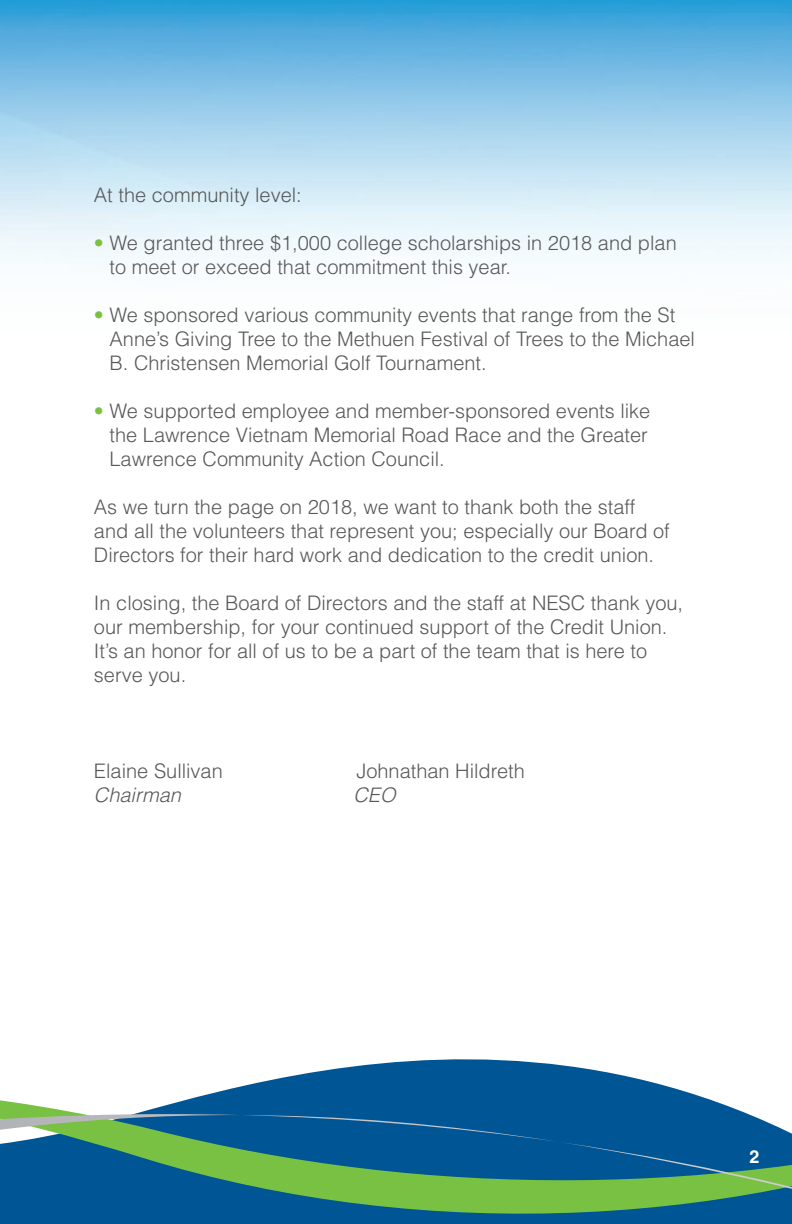
<style>
.page{position:relative;width:792px;height:1224px;background:#fff}
.page>*{position:absolute;margin:0;border:0;box-sizing:border-box;transform-origin:0 0}
.t1{font:300 20px/24px "Helvetica LT Std";color:#57585a}
.t2{font:italic 300 20px "Helvetica LT Std";color:#57585a}
.t3{font:700 18px "Helvetica LT Std";color:#fff}
.s1{color:#79c142}
</style>
<div class="page">
<img style="left:0;top:0;width:792px;height:265px">
<svg style="left:0;top:1059px;width:792px;height:165px;fill:#005595"></svg>
<svg style="left:0;top:1114px;width:792px;height:75px;background:#277583"></svg>
<p class="t1" style="left:94px;top:182px;width:209px">At the community level:</p>
<p class="t1" style="left:110px;top:230px;width:569px;text-indent:-16px"><span class="s1">•</span> We granted three $1,000 college scholarships in 2018 and plan to meet or exceed that commitment this year.</p>
<p class="t1" style="left:110px;top:302px;width:587px;text-indent:-16px"><span class="s1">•</span> We sponsored various community events that range from the St<br>Anne’s Giving Tree to the Methuen Festival of Trees to the Michael<br>B. Christensen Memorial Golf Tournament.</p>
<p class="t1" style="left:110px;top:398px;width:542px;text-indent:-16px"><span class="s1">•</span> We supported employee and member-sponsored events like the Lawrence Vietnam Memorial Road Race and the Greater<br>Lawrence Community Action Council.</p>
<p class="t1" style="left:94px;top:494px;width:577px">As we turn the page on 2018, we want to thank both the staff and all the volunteers that represent you; especially our Board of<br>Directors for their hard work and dedication to the credit union.</p>
<p class="t1" style="left:94px;top:590px;width:591px">In closing, the Board of Directors and the staff at NESC thank you, our membership, for your continued support of the Credit Union.<br>It’s an honor for all of us to be a part of the team that is here to serve you.</p>
<p class="t1" style="left:94px;top:758px;width:130px">Elaine Sullivan</p>
<p class="t1" style="left:356px;top:758px;width:170px">Johnathan Hildreth</p>
<p class="t2" style="left:94px;top:782px;width:89px">Chairman</p>
<p class="t2" style="left:353px;top:782px;width:44px">CEO</p>
<p class="t3" style="left:749px;top:1145px;width:12px">2</p>
</div>
